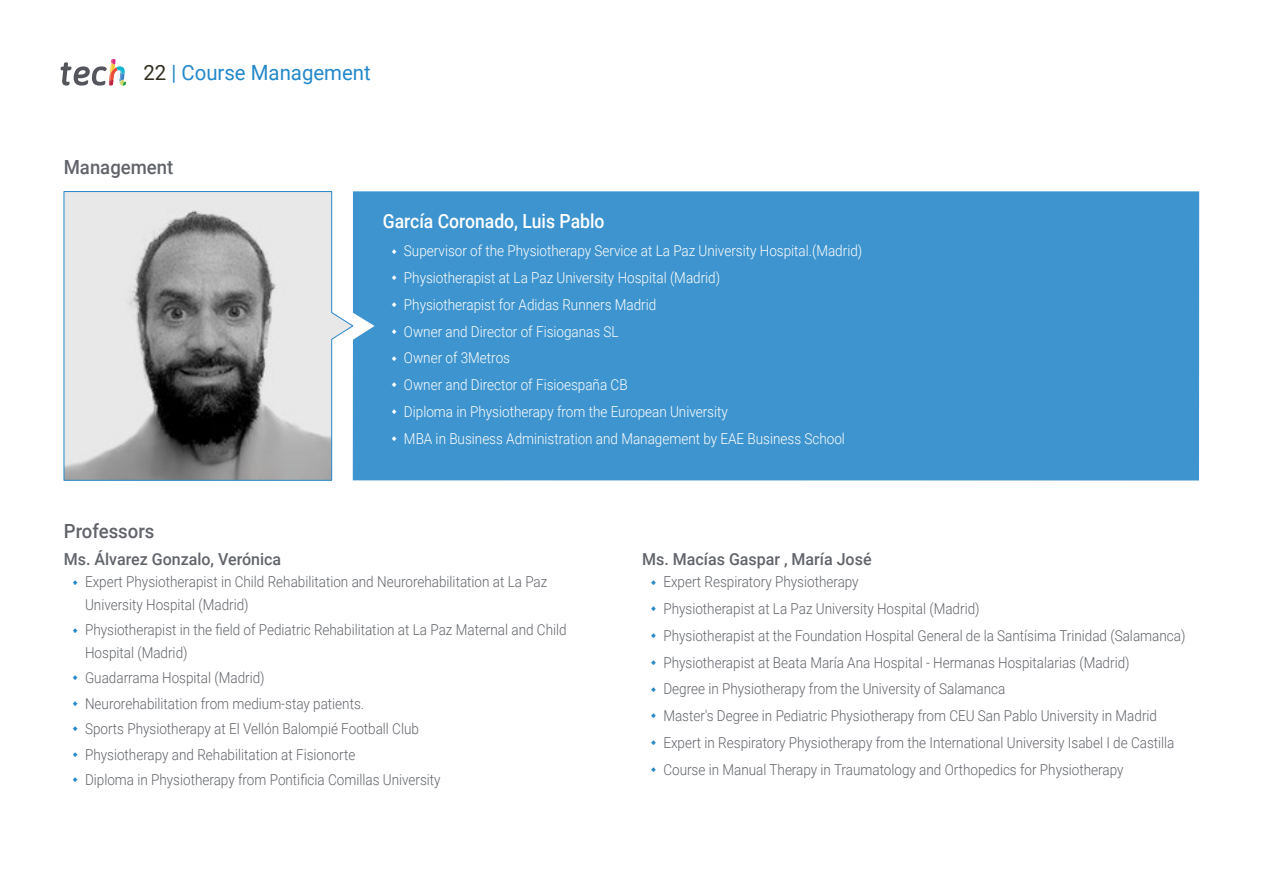
<style>
.page{position:relative;width:1263px;height:893px;background:#fff}
.page>*{position:absolute;margin:0;border:0;box-sizing:border-box;transform-origin:0 0}
.t1{font:21px "Roboto";color:#2488c9}
.t2{font:500 19.5px "Roboto";color:#fff;scale:.9 1}
.t3{font:500 19.5px "Roboto";color:#61646a;scale:.95 1}
.t4{font:500 16.5px "Roboto";color:#61646a}
.t5{font:300 15px/26.7px "Roboto";color:#61646a;scale:.9 1}
.t6{font:300 15px/26.7px "Roboto";color:#fff;scale:.9 1}
.s1{color:#312e20}
</style>
<div class="page">
<svg style="left:61px;top:59px;width:65px;height:27px"></svg>
<div style="left:353px;top:191px;width:846px;height:289px;background:#3e94ce"></div>
<svg style="left:64px;top:191px;width:289px;height:290px;background:#b3b4b5"></svg>
<svg style="left:392px;top:249px;width:5px;height:5px"></svg>
<svg style="left:392px;top:276px;width:5px;height:5px"></svg>
<svg style="left:392px;top:302px;width:5px;height:5px"></svg>
<svg style="left:392px;top:329px;width:5px;height:5px"></svg>
<svg style="left:392px;top:356px;width:5px;height:5px"></svg>
<svg style="left:392px;top:383px;width:5px;height:5px"></svg>
<svg style="left:392px;top:409px;width:5px;height:5px"></svg>
<svg style="left:392px;top:436px;width:5px;height:5px"></svg>
<h1 class="t1" style="left:144px;top:57px;width:229px"><span class="s1">22</span> | Course Management</h1>
<h2 class="t3" style="left:64px;top:154px;width:117px">Management</h2>
<h2 class="t2" style="left:383px;top:207px;width:248px">García Coronado, Luis Pablo</h2>
<p class="t6" style="left:404px;top:237px;width:511px">Supervisor of the Physiotherapy Service at La Paz University Hospital.(Madrid)<br>Physiotherapist at La Paz University Hospital (Madrid)<br>Physiotherapist for Adidas Runners Madrid<br>Owner and Director of Fisioganas SL<br>Owner of 3Metros<br>Owner and Director of Fisioespaña CB<br>Diploma in Physiotherapy from the European University<br>MBA in Business Administration and Management by EAE Business School</p>
<h2 class="t3" style="left:64px;top:517px;width:97px">Professors</h2>
<p class="t4" style="left:64px;top:547px;width:219px">Ms. Álvarez Gonzalo, Verónica</p>
<p class="t5" style="left:85px;top:570px;width:515px;line-height:22.5px">Expert Physiotherapist in Child Rehabilitation and Neurorehabilitation at La Paz<br>University Hospital (Madrid)</p>
<p class="t5" style="left:85px;top:618px;width:537px;line-height:22.5px">Physiotherapist in the field of Pediatric Rehabilitation at La Paz Maternal and Child<br>Hospital (Madrid)</p>
<p class="t5" style="left:85px;top:665px;width:397px;line-height:25.5px">Guadarrama Hospital (Madrid)<br>Neurorehabilitation from medium-stay patients.<br>Sports Physiotherapy at El Vellón Balompié Football Club Physiotherapy and Rehabilitation at Fisionorte<br>Diploma in Physiotherapy from Pontificia Comillas University</p>
<p class="t4" style="left:642px;top:547px;width:231px">Ms. Macías Gaspar , María José</p>
<p class="t5" style="left:663px;top:568px;width:581px">Expert Respiratory Physiotherapy<br>Physiotherapist at La Paz University Hospital (Madrid)<br>Physiotherapist at the Foundation Hospital General de la Santísima Trinidad (Salamanca)<br>Physiotherapist at Beata María Ana Hospital - Hermanas Hospitalarias (Madrid)<br>Degree in Physiotherapy from the University of Salamanca<br>Master's Degree in Pediatric Physiotherapy from CEU San Pablo University in Madrid Expert in Respiratory Physiotherapy from the International University Isabel I de Castilla Course in Manual Therapy in Traumatology and Orthopedics for Physiotherapy</p>
</div>
